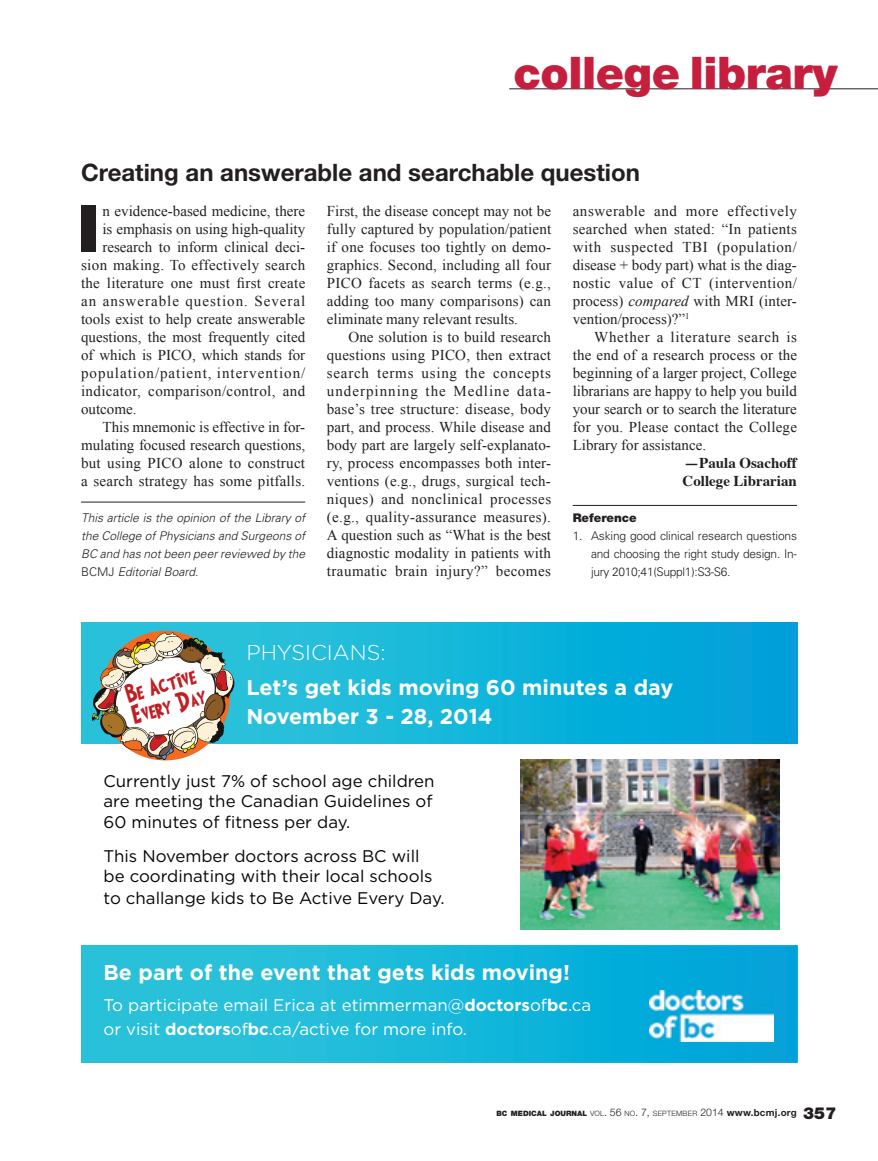
<style>
.page{position:relative;width:878px;height:1161px;background:#fff}
.page>*{position:absolute;margin:0;border:0;box-sizing:border-box;transform-origin:0 0}
.t1{font:900 65.4px "Helvetica Neue";color:#231f20}
.t2{font:900 45px "Helvetica Neue";letter-spacing:-.01em;color:#c61f3e}
.t3{font:700 24px "Helvetica Neue";color:#231f20}
.t4{font:700 21.45px/29.4px "Gotham";color:#fff}
.t5{font:300 21.45px "Gotham";color:#fff}
.t6{font:18.6px/22.2px "lucy";color:#be2024;scale:.83 1}
.t7{font:16.8px/20.2px "Gotham";color:#040503;text-align:justify}
.t8{font:16.8px/24.5px "Gotham";color:#fff}
.t9{font:15px/18px "Times New Roman";letter-spacing:.01em;color:#231f20;text-align:justify}
.t10{font:15px "Times New Roman";letter-spacing:.065em;color:#231f20}
.t11{font:700 15px/18px "Times";color:#231f20}
.t12{font:italic 300 12px/18px "Univers";color:#231f20;text-align:justify}
.t13{font:300 12px/18px "Univers";letter-spacing:-.02em;color:#231f20;text-align:justify}
.t14{font:900 12px "Helvetica Neue";color:#231f20}
.t15{font:900 7.35px "Helvetica Neue";color:#231f20}
.s1{font-style:normal}
.s2{font-style:italic}
.s3{font-weight:700}
.s4{font-weight:300}
.s5{font-weight:300;font-size:10.5px}
.s6{font-weight:700;font-size:9.75px}
.s7{font-size:16.5px}
</style>
<div class="page">
<hr style="left:509px;top:88px;width:369px;height:1px;background:#231f20">
<hr style="left:81px;top:502px;width:224px;height:1px;background:#231f20">
<hr style="left:572px;top:505px;width:224px;height:1px;background:#231f20">
<div style="left:81px;top:622px;width:716px;height:121px;background:linear-gradient(to right,#31c7da,#00a2da)"></div>
<svg style="left:81px;top:945px;width:716px;height:118px;background:#18b7da"></svg>
<img style="left:650px;top:991px;width:123px;height:50px">
<img style="left:521px;top:759px;width:258px;height:171px">
<svg style="left:92px;top:632px;width:145px;height:129px"></svg>
<h2 class="t2" style="left:513px;top:46px;width:325px">college library</h2>
<h3 class="t3" style="left:81px;top:157px;width:560px">Creating an answerable and searchable question</h3>
<h1 class="t1" style="left:77px;top:190px;width:23px">I</h1>
<p class="t9" style="left:102px;top:202px;width:204px">n evidence-based medicine, there</p>
<p class="t9" style="left:102px;top:220px;width:204px">is emphasis on using high-quality</p>
<p class="t9" style="left:102px;top:238px;width:204px">research to inform clinical deci-</p>
<p class="t9" style="left:81px;top:256px;width:226px">sion making. To effectively search</p>
<p class="t9" style="left:81px;top:274px;width:226px">the literature one must first create</p>
<p class="t10" style="left:81px;top:292px;width:226px">an answerable question. Several</p>
<p class="t9" style="left:81px;top:310px;width:226px">tools exist to help create answerable</p>
<p class="t9" style="left:81px;top:328px;width:226px">questions, the most frequently cited</p>
<p class="t9" style="left:81px;top:346px;width:226px">of which is PICO, which stands for</p>
<p class="t10" style="left:81px;top:364px;width:226px">population/patient, intervention/</p>
<p class="t9" style="left:81px;top:382px;width:226px">indicator, comparison/control, and</p>
<p class="t9" style="left:81px;top:400px;width:57px">outcome.</p>
<p class="t9" style="left:103px;top:418px;width:204px">This mnemonic is effective in for-</p>
<p class="t9" style="left:81px;top:436px;width:226px">mulating focused research questions,</p>
<p class="t9" style="left:81px;top:454px;width:225px">but using PICO alone to construct</p>
<p class="t9" style="left:81px;top:472px;width:226px">a search strategy has some pitfalls.</p>
<p class="t12" style="left:81px;top:508px;width:226px">This article is the opinion of the Library of the College of Physicians and Surgeons of BC and has not been peer reviewed by the <span class="s1">BCMJ</span> Editorial Board.</p>
<p class="t9" style="left:327px;top:202px;width:226px">First, the disease concept may not be fully captured by population/patient if one focuses too tightly on demo&shy;graphics. Second, including all four PICO facets as search terms (e.g., adding too many comparisons) can eliminate many relevant results.</p>
<p class="t9" style="left:327px;top:328px;width:226px;text-indent:22px">One solution is to build research questions using PICO, then extract search terms using the concepts underpinning the Medline data&shy;base’s tree structure: disease, body part, and process. While disease and body part are largely self-explanato&shy;ry, process encompasses both inter&shy;ventions (e.g., drugs, surgical tech&shy;niques) and nonclinical processes (e.g., quality-assurance measures).<br>A question such as “What is the best diagnostic modality in patients with traumatic brain injury?” becomes</p>
<p class="t9" style="left:572px;top:202px;width:226px">answerable and more effectively searched when stated: “In patients with suspected TBI (population/ disease + body part) what is the diag&shy;nostic value of CT (intervention/ process) <span class="s2">compared</span> with MRI (inter&shy;vention/process)?”<sup>1</sup></p>
<p class="t9" style="left:572px;top:328px;width:226px;text-indent:22px">Whether a literature search is the end of a research process or the beginning of a larger project, College librarians are happy to help you build your search or to search the literature for you. Please contact the College Library for assistance.</p>
<p class="t11" style="left:682px;top:452px;width:116px">—Paula Osachoff<br>College Librarian</p>
<p class="t14" style="left:572px;top:511px;width:66px">Reference</p>
<p class="t13" style="left:591px;top:526px;width:207px;text-indent:-18px">1. Asking good clinical research questions and choosing the right study design. In&shy;jury 2010;41(Suppl1):S3-S6.</p>
<p class="t6" style="left:123px;top:683px;width:94px;rotate:-16deg">Be Active<br>Every Day</p>
<h3 class="t5" style="left:246px;top:639px;width:141px">PHYSICIANS:</h3>
<h3 class="t4" style="left:246px;top:672px;width:428px">Let’s get kids moving 60 minutes a day<br>November 3 - 28, 2014</h3>
<p class="t7" style="left:103px;top:771px;width:332px">Currently just 7% of school age children are meeting the Canadian Guidelines of 60 minutes of fitness per day.</p>
<p class="t7" style="left:103px;top:845px;width:330px">This November doctors across BC will be coordinating with their local schools</p>
<p class="t7" style="left:103px;top:888px;width:343px">to challange kids to Be Active Every Day.</p>
<h3 class="t4" style="left:103px;top:958px;width:468px">Be part of the event that gets kids moving!</h3>
<p class="t8" style="left:103px;top:992px;width:489px">To participate email Erica at etimmerman@<span class="s3">doctors</span>of<span class="s3">bc</span>.ca or visit <span class="s3">doctors</span>of<span class="s3">bc</span>.ca/active for more info.</p>
<p class="t15" style="left:496px;top:1109px;width:341px">BC MEDICAL JOURNAL <span class="s4">VOL</span><span class="s5">. 56</span> <span class="s4">NO</span><span class="s5">. 7,</span> <span class="s4">SEPTEMBER</span> <span class="s5">2014</span> <span class="s6">www.bcmj.org</span> <span class="s7">357</span></p>
</div>
